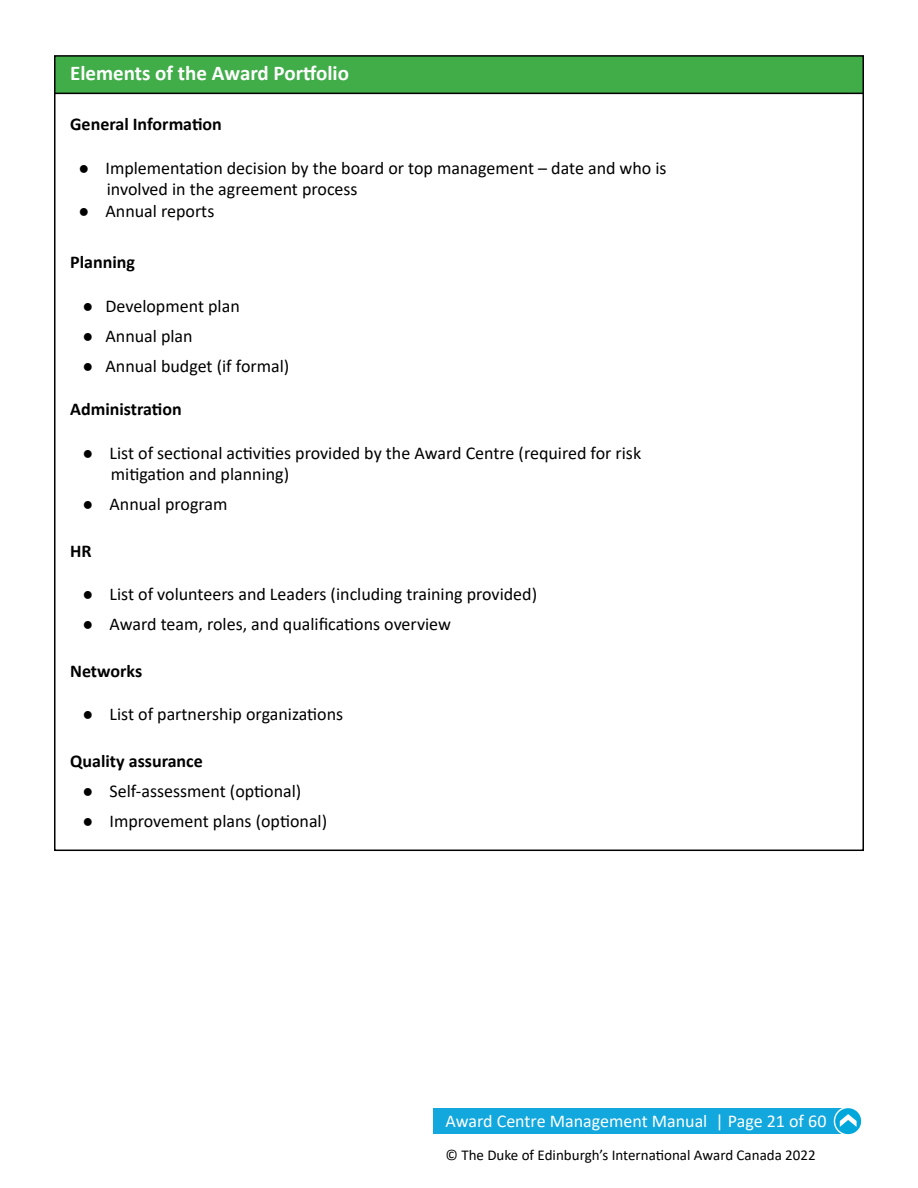
<style>
.page{position:relative;width:918px;height:1188px;background:#fff}
.page>*{position:absolute;margin:0;border:0;box-sizing:border-box;transform-origin:0 0}
.t1{font:700 21px "Calibri";color:#fff}
.t2{font:18px/21.6px "Calibri";color:#000}
.t3{font:700 18px "Calibri";color:#000}
.t4{font:18px "Calibri";color:#fff}
.t5{font:15px "Calibri";color:#000}
</style>
<div class="page">
<div style="left:433px;top:1108px;width:417px;height:26px;background:#12a7dd"></div>
<svg style="left:834px;top:1107px;width:29px;height:29px"></svg>
<svg style="left:840px;top:1114px;width:17px;height:13px"></svg>
<div style="left:55px;top:56px;width:809px;height:37px;background:#41ad49"></div>
<hr style="left:54px;top:93px;width:810px;height:1px;background:#000">
<p class="t1" style="left:70px;top:58px;width:280px">Elements of the Award Portfolio</p>
<p class="t3" style="left:70px;top:112px;width:153px">General Information</p>
<p class="t2" style="left:107px;top:156px;width:561px;text-indent:-28px">● Implementation decision by the board or top management – date and who is involved in the agreement process</p>
<p class="t2" style="left:78px;top:200px;width:138px">● Annual reports</p>
<p class="t3" style="left:70px;top:250px;width:66px">Planning</p>
<p class="t2" style="left:82px;top:294px;width:159px">● Development plan</p>
<p class="t2" style="left:82px;top:324px;width:112px">● Annual plan</p>
<p class="t2" style="left:82px;top:354px;width:208px">● Annual budget (if formal)</p>
<p class="t3" style="left:70px;top:397px;width:113px">Administration</p>
<p class="t2" style="left:111px;top:441px;width:532px;text-indent:-28px">● List of sectional activities provided by the Award Centre (required for risk mitigation and planning)</p>
<p class="t2" style="left:82px;top:493px;width:147px">● Annual program</p>
<p class="t3" style="left:70px;top:538px;width:23px">HR</p>
<p class="t2" style="left:82px;top:583px;width:456px">● List of volunteers and Leaders (including training provided)</p>
<p class="t2" style="left:82px;top:613px;width:370px">● Award team, roles, and qualifications overview</p>
<p class="t3" style="left:70px;top:658px;width:74px">Networks</p>
<p class="t2" style="left:82px;top:703px;width:262px">● List of partnership organizations</p>
<p class="t3" style="left:70px;top:748px;width:134px">Quality assurance</p>
<p class="t2" style="left:82px;top:780px;width:220px">● Self-assessment (optional)</p>
<p class="t2" style="left:82px;top:810px;width:246px">● Improvement plans (optional)</p>
<p class="t4" style="left:446px;top:1109px;width:382px">Award Centre Management Manual | Page 21 of 60</p>
<p class="t5" style="left:446px;top:1145px;width:372px">© The Duke of Edinburgh’s International Award Canada 2022</p>
</div>
